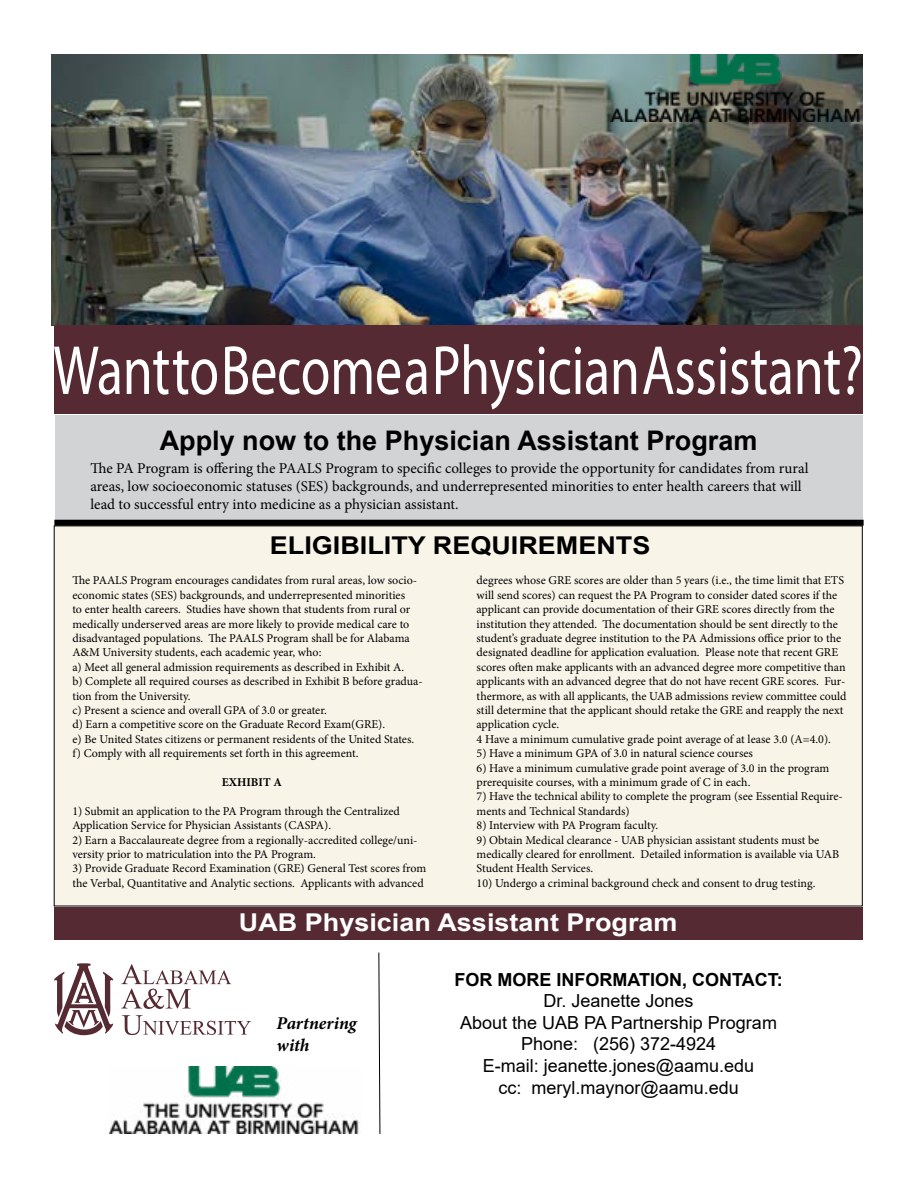
<style>
.page{position:relative;width:918px;height:1188px;background:#fff}
.page>*{position:absolute;margin:0;border:0;box-sizing:border-box;transform-origin:0 0}
.t1{font:70.05px "Myriad Pro";letter-spacing:-.005em;color:#fff;scale:.77 1}
.t2{font:700 27px "Arial";color:#000}
.t3{font:700 24.6px "Arial";color:#fff;scale:1.1 1}
.t4{font:700 24.6px "Arial";color:#000;scale:1.1 1}
.t5{font:18px/21.6px "Arial";color:#000;text-align:center}
.t6{font:700 18px "Arial";color:#000}
.t7{font:italic 700 18px/21.6px "Minion Pro";letter-spacing:-.005em;color:#000}
.t8{font:15px/18px "Minion Pro";color:#000}
.t9{font:12px/14.4px "Minion Pro";color:#000}
.t10{font:700 12px "Minion Pro";color:#000}
</style>
<div class="page">
<img style="left:52px;top:54px;width:810px;height:271px">
<div style="left:54px;top:526px;width:808px;height:380px;background:#f8f4e8"></div>
<div style="left:55px;top:415px;width:807px;height:108px;background:#d1d3d4"></div>
<div style="left:54px;top:325px;width:808px;height:89px;background:#562a32"></div>
<div style="left:54px;top:520px;width:810px;height:6px;background:#000"></div>
<svg style="left:54px;top:963px;width:59px;height:72px"></svg>
<svg style="left:121px;top:964px;width:110px;height:45px"></svg>
<svg style="left:122px;top:1015px;width:129px;height:20px"></svg>
<svg style="left:378px;top:952px;width:3px;height:182px"></svg>
<div style="left:55px;top:908px;width:808px;height:32px;background:#562a32"></div>
<img style="left:611px;top:54px;width:251px;height:68px">
<img style="left:109px;top:1066px;width:250px;height:68px">
<h1 class="t1" style="left:53px;top:327px;width:1053px">Want to Become a Physician Assistant?</h1>
<h2 class="t2" style="left:160px;top:421px;width:599px">Apply now to the Physician Assistant Program</h2>
<p class="t8" style="left:90px;top:460px;width:720px">The PA Program is offering the PAALS Program to specific colleges to provide the opportunity for candidates from rural areas, low socioeconomic statuses (SES) backgrounds, and underrepresented minorities to enter health careers that will lead to successful entry into medicine as a physician assistant.</p>
<h3 class="t4" style="left:270px;top:528px;width:347px">ELIGIBILITY REQUIREMENTS</h3>
<p class="t9" style="left:72px;top:573px;width:352px">The PAALS Program encourages candidates from rural areas, low socio&shy;economic states (SES) backgrounds, and underrepresented minorities<br>to enter health careers. Studies have shown that students from rural or medically underserved areas are more likely to provide medical care to disadvantaged populations. The PAALS Program shall be for Alabama A&amp;M University students, each academic year, who:<br>a) Meet all general admission requirements as described in Exhibit A.<br>b) Complete all required courses as described in Exhibit B before gradua&shy;tion from the University.<br>c) Present a science and overall GPA of 3.0 or greater.<br>d) Earn a competitive score on the Graduate Record Exam(GRE).<br>e) Be United States citizens or permanent residents of the United States. f) Comply with all requirements set forth in this agreement.</p>
<p class="t10" style="left:222px;top:774px;width:62px">EXHIBIT A</p>
<p class="t9" style="left:72px;top:804px;width:329px">1) Submit an application to the PA Program through the Centralized<br>Application Service for Physician Assistants (CASPA).</p>
<p class="t9" style="left:72px;top:833px;width:347px">2) Earn a Baccalaureate degree from a regionally-accredited college/uni&shy;versity prior to matriculation into the PA Program.</p>
<p class="t9" style="left:72px;top:861px;width:356px">3) Provide Graduate Record Examination (GRE) General Test scores from the Verbal, Quantitative and Analytic sections. Applicants with advanced</p>
<p class="t9" style="left:477px;top:573px;width:372px">degrees whose GRE scores are older than 5 years (i.e., the time limit that ETS will send scores) can request the PA Program to consider dated scores if the applicant can provide documentation of their GRE scores directly from the institution they attended. The documentation should be sent directly to the student’s graduate degree institution to the PA Admissions office prior to the designated deadline for application evaluation. Please note that recent GRE scores often make applicants with an advanced degree more competitive than applicants with an advanced degree that do not have recent GRE scores. Fur&shy;thermore, as with all applicants, the UAB admissions review committee could still determine that the applicant should retake the GRE and reapply the next application cycle.<br>4 Have a minimum cumulative grade point average of at lease 3.0 (A=4.0).</p>
<p class="t9" style="left:477px;top:746px;width:278px">5) Have a minimum GPA of 3.0 in natural science courses</p>
<p class="t9" style="left:477px;top:761px;width:354px">6) Have a minimum cumulative grade point average of 3.0 in the program prerequisite courses, with a minimum grade of C in each.</p>
<p class="t9" style="left:477px;top:789px;width:368px">7) Have the technical ability to complete the program (see Essential Require&shy;ments and Technical Standards)</p>
<p class="t9" style="left:477px;top:818px;width:183px">8) Interview with PA Program faculty.</p>
<p class="t9" style="left:477px;top:833px;width:364px">9) Obtain Medical clearance - UAB physician assistant students must be medically cleared for enrollment. Detailed information is available via UAB<br>Student Health Services.</p>
<p class="t9" style="left:477px;top:876px;width:340px">10) Undergo a criminal background check and consent to drug testing.</p>
<h3 class="t3" style="left:239px;top:905px;width:400px">UAB Physician Assistant Program</h3>
<h3 class="t7" style="left:277px;top:1012px;width:82px">Partnering with</h3>
<h3 class="t6" style="left:454px;top:967px;width:330px">FOR MORE INFORMATION, CONTACT:</h3>
<h3 class="t5" style="left:460px;top:990px;width:318px">Dr. Jeanette Jones<br>About the UAB PA Partnership Program<br>Phone: (256) 372-4924<br>E-mail: jeanette.jones@aamu.edu<br>cc: meryl.maynor@aamu.edu</h3>
</div>
